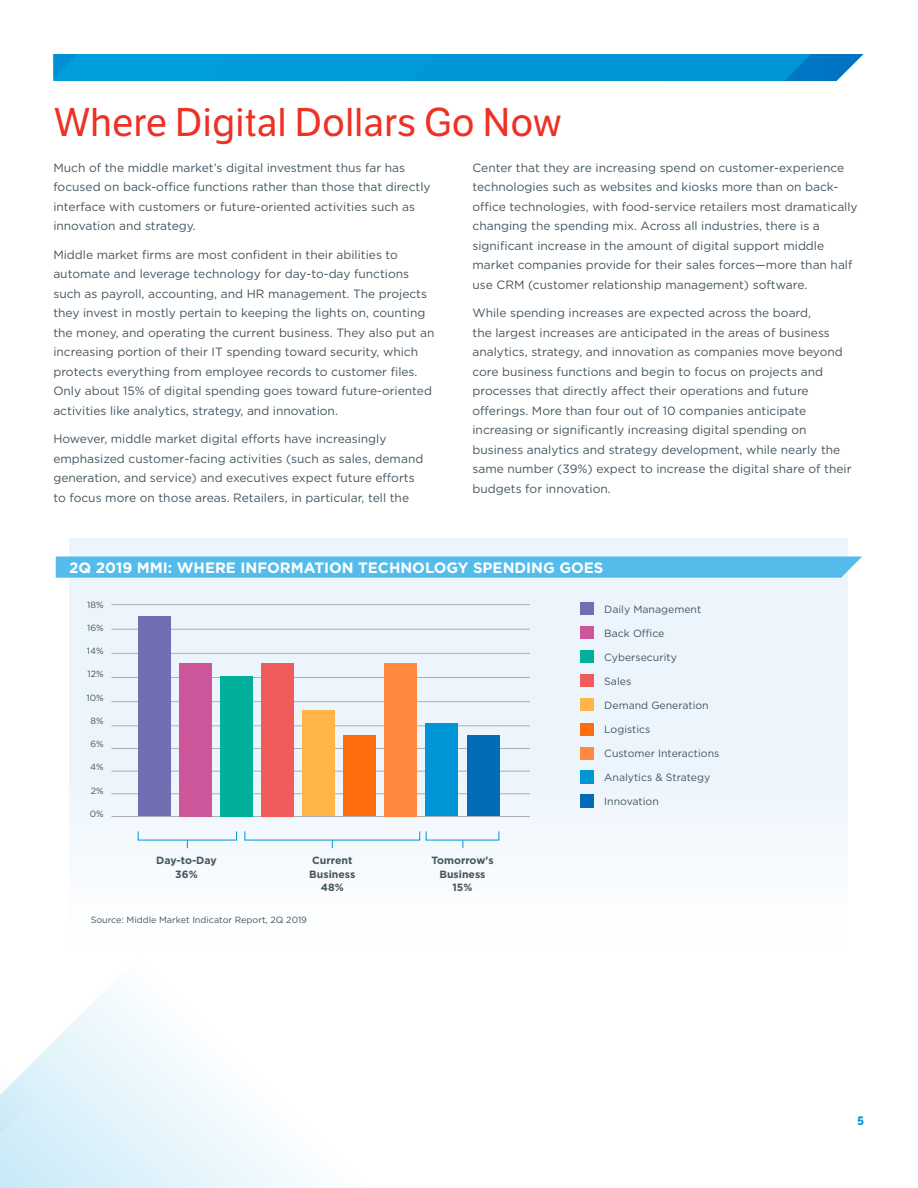
<style>
.page{position:relative;width:918px;height:1188px;background:#fff}
.page>*{position:absolute;margin:0;border:0;box-sizing:border-box;transform-origin:0 0}
.t1{font:39px "LFT Etica";color:#ee3124}
.t2{font:700 15px "Gotham";color:#fff}
.t3{font:12px/19.5px "Gotham";color:#455560}
.t4{font:700 12px "LFT Etica";color:#0096d6}
.t5{font:10.5px "Gotham";color:#455560}
.t6{font:700 10.5px/13.5px "Gotham";color:#455560;text-align:center}
.t7{font:9px "Gotham";color:#455560}
</style>
<div class="page">
<svg style="left:37px;top:989px;width:269px;height:199px"></svg>
<svg style="left:0;top:1058px;width:37px;height:130px;background:#d7eff9"></svg>
<svg style="left:53px;top:54px;width:810px;height:27px;background:#0398d7"></svg>
<div style="left:69px;top:538px;width:778px;height:413px;background:linear-gradient(to right,#f1f7fc,#f0f7fc)"></div>
<hr style="left:111px;top:604px;width:419px;height:1px;background:#acaeb1">
<hr style="left:111px;top:629px;width:419px;height:1px;background:#acaeb1">
<hr style="left:111px;top:653px;width:419px;height:1px;background:#acaeb1">
<hr style="left:111px;top:677px;width:419px;height:1px;background:#acaeb1">
<hr style="left:111px;top:701px;width:419px;height:1px;background:#acaeb1">
<hr style="left:111px;top:726px;width:419px;height:1px;background:#acaeb1">
<hr style="left:111px;top:748px;width:419px;height:1px;background:#acaeb1">
<hr style="left:111px;top:771px;width:419px;height:1px;background:#acaeb1">
<hr style="left:111px;top:794px;width:419px;height:1px;background:#acaeb1">
<hr style="left:111px;top:816px;width:419px;height:1px;background:#acaeb1">
<div style="left:138px;top:617px;width:33px;height:199px;background:#716fb4"></div>
<div style="left:179px;top:663px;width:33px;height:153px;background:#cd5599"></div>
<div style="left:220px;top:676px;width:33px;height:140px;background:#00b09a"></div>
<div style="left:261px;top:663px;width:33px;height:153px;background:#f15b5c"></div>
<div style="left:303px;top:710px;width:32px;height:106px;background:#ffb548"></div>
<div style="left:344px;top:735px;width:32px;height:81px;background:#ff6c0e"></div>
<div style="left:385px;top:663px;width:32px;height:153px;background:#ff893e"></div>
<div style="left:426px;top:723px;width:32px;height:93px;background:#0096d6"></div>
<div style="left:467px;top:735px;width:32px;height:81px;background:#036cb6"></div>
<div style="left:580px;top:602px;width:14px;height:13px;background:#716fb4"></div>
<div style="left:580px;top:626px;width:14px;height:13px;background:#cd5599"></div>
<div style="left:580px;top:650px;width:14px;height:13px;background:#00b09a"></div>
<div style="left:580px;top:674px;width:14px;height:13px;background:#f15b5c"></div>
<div style="left:580px;top:698px;width:14px;height:13px;background:#ffb548"></div>
<div style="left:580px;top:723px;width:14px;height:13px;background:#ff6c0e"></div>
<div style="left:580px;top:747px;width:14px;height:13px;background:#ff893e"></div>
<div style="left:580px;top:770px;width:14px;height:14px;background:#0096d6"></div>
<div style="left:580px;top:794px;width:14px;height:14px;background:#036cb6"></div>
<svg style="left:56px;top:556px;width:806px;height:22px;background:#5bbeeb"></svg>
<h1 class="t1" style="left:54px;top:100px;width:510px">Where Digital Dollars Go Now</h1>
<p class="t3" style="left:53px;top:157px;width:379px">Much of the middle market’s digital investment thus far has focused on back-office functions rather than those that directly interface with customers or future-oriented activities such as innovation and strategy.</p>
<p class="t3" style="left:53px;top:244px;width:383px">Middle market firms are most confident in their abilities to automate and leverage technology for day-to-day functions such as payroll, accounting, and HR management. The projects they invest in mostly pertain to keeping the lights on, counting the money, and operating the current business. They also put an increasing portion of their IT spending toward security, which protects everything from employee records to customer files.<br>Only about 15% of digital spending goes toward future-oriented activities like analytics, strategy, and innovation.</p>
<p class="t3" style="left:53px;top:429px;width:371px">However, middle market digital efforts have increasingly emphasized customer-facing activities (such as sales, demand generation, and service) and executives expect future efforts to focus more on those areas. Retailers, in particular, tell the</p>
<p class="t3" style="left:473px;top:157px;width:387px">Center that they are increasing spend on customer-experience technologies such as websites and kiosks more than on back&shy;office technologies, with food-service retailers most dramatically changing the spending mix. Across all industries, there is a significant increase in the amount of digital support middle market companies provide for their sales forces—more than half use CRM (customer relationship management) software.</p>
<p class="t3" style="left:473px;top:303px;width:381px">While spending increases are expected across the board,<br>the largest increases are anticipated in the areas of business analytics, strategy, and innovation as companies move beyond core business functions and begin to focus on projects and processes that directly affect their operations and future offerings. More than four out of 10 companies anticipate increasing or significantly increasing digital spending on business analytics and strategy development, while nearly the same number (39%) expect to increase the digital share of their budgets for innovation.</p>
<p class="t2" style="left:69px;top:558px;width:536px">2Q 2019 MMI: WHERE INFORMATION TECHNOLOGY SPENDING GOES</p>
<p class="t7" style="left:87px;top:599px;width:18px">18%</p>
<p class="t7" style="left:87px;top:622px;width:18px">16%</p>
<p class="t7" style="left:87px;top:645px;width:18px">14%</p>
<p class="t7" style="left:88px;top:668px;width:18px">12%</p>
<p class="t7" style="left:87px;top:692px;width:19px">10%</p>
<p class="t7" style="left:91px;top:715px;width:15px">8%</p>
<p class="t7" style="left:90px;top:738px;width:15px">6%</p>
<p class="t7" style="left:90px;top:761px;width:15px">4%</p>
<p class="t7" style="left:91px;top:785px;width:14px">2%</p>
<p class="t7" style="left:90px;top:808px;width:15px">0%</p>
<p class="t6" style="left:309px;top:854px;width:47px">Current<br>Business<br>48%</p>
<p class="t6" style="left:156px;top:854px;width:62px">Day-to-Day<br>36%</p>
<p class="t6" style="left:431px;top:854px;width:64px">Tomorrow's<br>Business<br>15%</p>
<p class="t7" style="left:91px;top:915px;width:218px">Source: Middle Market Indicator Report, 2Q 2019</p>
<p class="t5" style="left:604px;top:603px;width:99px">Daily Management</p>
<p class="t5" style="left:604px;top:627px;width:62px">Back Office</p>
<p class="t5" style="left:604px;top:651px;width:74px">Cybersecurity</p>
<p class="t5" style="left:604px;top:675px;width:29px">Sales</p>
<p class="t5" style="left:604px;top:699px;width:106px">Demand Generation</p>
<p class="t5" style="left:604px;top:723px;width:48px">Logistics</p>
<p class="t5" style="left:604px;top:747px;width:117px">Customer Interactions</p>
<p class="t5" style="left:604px;top:771px;width:108px">Analytics &amp; Strategy</p>
<p class="t5" style="left:604px;top:795px;width:56px">Innovation</p>
<p class="t4" style="left:857px;top:1113px;width:8px">5</p>
</div>
